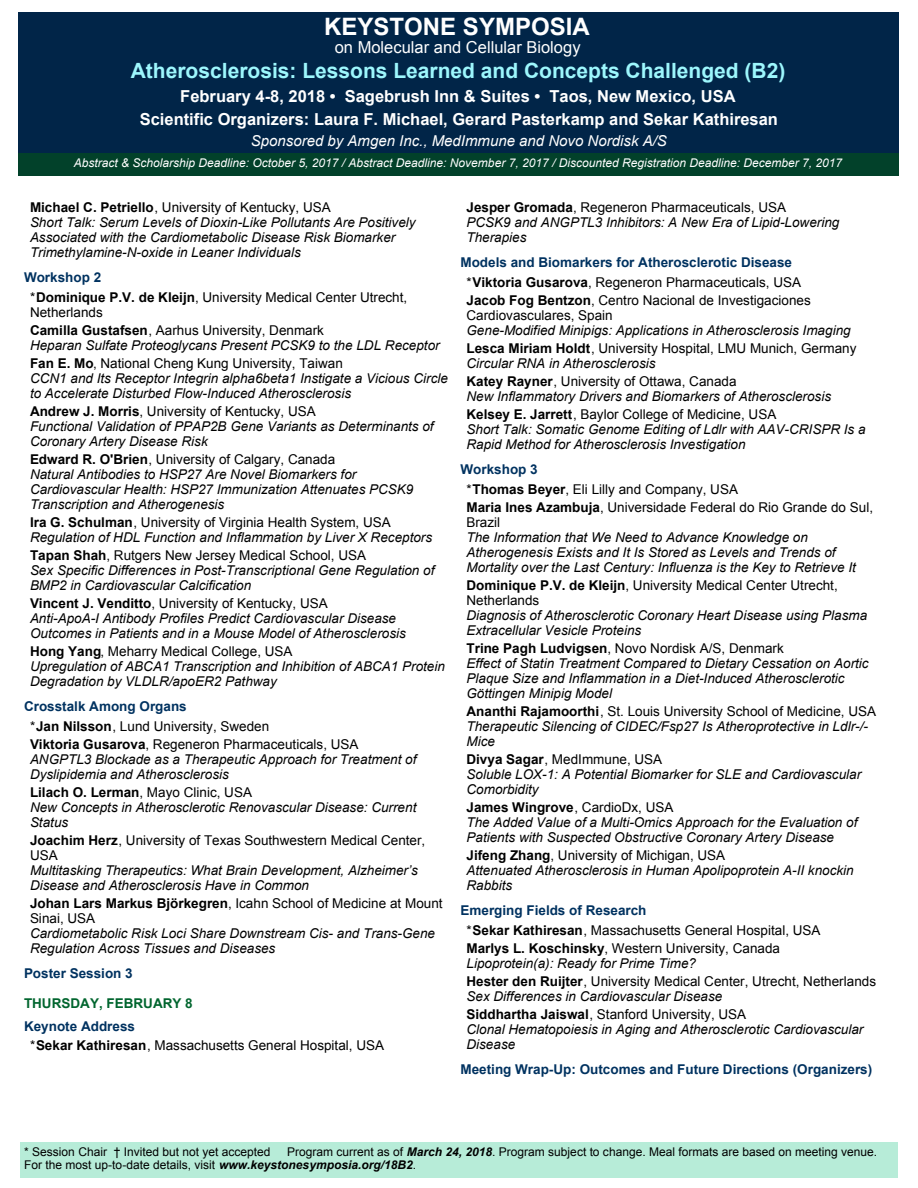
<style>
.page{position:relative;width:918px;height:1188px;background:#fff}
.page>*{position:absolute;margin:0;border:0;box-sizing:border-box;transform-origin:0 0}
.t1{font:700 24px "Arial";color:#fff}
.t2{font:700 21px "Arial";color:#9df7fd}
.t3{font:700 16.5px/22.5px "Arial";color:#fff;text-align:center}
.t4{font:16.5px "Arial";color:#fff}
.t5{font:italic 15px "Arial";color:#fff}
.t6{font:italic 13.5px/15px "Arial";color:#000}
.t7{font:13.5px/15px "Arial";color:#000}
.t8{font:700 13.5px/19.5px "Arial";color:#003260}
.t9{font:700 13.5px "Arial";color:#00652e}
.t10{font:12px/13.5px "Arial";color:#000}
.t11{font:italic 12px "Arial";color:#fff}
.s1{font-weight:700;font-style:normal}
.s2{font-style:normal}
.s3{font-weight:700;color:#003260}
.s4{font-weight:700}
.s5{font-weight:400;color:#000}
.s6{color:#000}
.s7{font-style:italic}
.s8{font-weight:700;font-style:italic}
</style>
<div class="page">
<div style="left:20px;top:1142px;width:877px;height:36px;background:#b7ecd8"></div>
<div style="left:18px;top:12px;width:881px;height:141px;background:#012548"></div>
<div style="left:18px;top:153px;width:881px;height:23px;background:#02412a"></div>
<h1 class="t1" style="left:324px;top:17px;width:267px">KEYSTONE SYMPOSIA</h1>
<p class="t4" style="left:335px;top:40px;width:247px">on Molecular and Cellular Biology</p>
<h2 class="t2" style="left:131px;top:63px;width:656px">Atherosclerosis: Lessons Learned and Concepts Challenged (B2)</h2>
<p class="t3" style="left:140px;top:86px;width:640px">February 4-8, 2018 • Sagebrush Inn &amp; Suites • Taos, New Mexico, USA<br>Scientific Organizers: Laura F. Michael, Gerard Pasterkamp and Sekar Kathiresan</p>
<p class="t5" style="left:251px;top:135px;width:418px">Sponsored by Amgen Inc., MedImmune and Novo Nordisk A/S</p>
<p class="t11" style="left:74px;top:158px;width:770px">Abstract &amp; Scholarship Deadline: October 5, 2017 / Abstract Deadline: November 7, 2017 / Discounted Registration Deadline: December 7, 2017</p>
<p class="t6" style="left:30px;top:200px;width:387px"><span class="s1">Michael C. Petriello</span><span class="s2">, University of Kentucky, USA<br></span>Short Talk: Serum Levels of Dioxin-Like Pollutants Are Positively Associated with the Cardiometabolic Disease Risk Biomarker Trimethylamine-N-oxide in Leaner Individuals</p>
<p class="t7" style="left:30px;top:269px;width:379px;line-height:19.5px;text-indent:-6px"><span class="s3">Workshop 2<br></span>*<span class="s4">Dominique P.V. de Kleijn</span>, University Medical Center Utrecht,</p>
<p class="t7" style="left:30px;top:304px;width:296px;line-height:18px">Netherlands<br><span class="s4">Camilla Gustafsen</span>, Aarhus University, Denmark</p>
<p class="t6" style="left:30px;top:337px;width:411px;line-height:18px">Heparan Sulfate Proteoglycans Present PCSK9 to the LDL Receptor<br><span class="s1">Fan E. Mo</span><span class="s2">, National Cheng Kung University, Taiwan</span></p>
<p class="t6" style="left:30px;top:371px;width:419px">CCN1 and Its Receptor Integrin alpha6beta1 Instigate a Vicious Circle to Accelerate Disturbed Flow-Induced Atherosclerosis</p>
<p class="t6" style="left:30px;top:404px;width:405px"><span class="s1">Andrew J. Morris</span><span class="s2">, University of Kentucky, USA<br></span>Functional Validation of PPAP2B Gene Variants as Determinants of<br>Coronary Artery Disease Risk</p>
<p class="t6" style="left:30px;top:452px;width:385px"><span class="s1">Edward R. O'Brien</span><span class="s2">, University of Calgary, Canada<br></span>Natural Antibodies to HSP27 Are Novel Biomarkers for Cardiovascular Health: HSP27 Immunization Attenuates PCSK9<br>Transcription and Atherogenesis</p>
<p class="t6" style="left:30px;top:515px;width:404px"><span class="s1">Ira G. Schulman</span><span class="s2">, University of Virginia Health System, USA<br></span>Regulation of HDL Function and Inflammation by Liver X Receptors</p>
<p class="t6" style="left:30px;top:548px;width:406px"><span class="s1">Tapan Shah</span><span class="s2">, Rutgers New Jersey Medical School, USA<br></span>Sex Specific Differences in Post-Transcriptional Gene Regulation of<br>BMP2 in Cardiovascular Calcification</p>
<p class="t6" style="left:30px;top:596px;width:377px"><span class="s1">Vincent J. Venditto</span><span class="s2">, University of Kentucky, USA<br></span>Anti-ApoA-I Antibody Profiles Predict Cardiovascular Disease<br>Outcomes in Patients and in a Mouse Model of Atherosclerosis</p>
<p class="t6" style="left:30px;top:644px;width:416px"><span class="s1">Hong Yang</span><span class="s2">, Meharry Medical College, USA<br></span>Upregulation of ABCA1 Transcription and Inhibition of ABCA1 Protein<br>Degradation by VLDLR/apoER2 Pathway</p>
<p class="t7" style="left:30px;top:698px;width:241px;line-height:19.5px;text-indent:-6px"><span class="s3">Crosstalk Among Organs<br></span>*<span class="s4">Jan Nilsson</span>, Lund University, Sweden</p>
<p class="t6" style="left:30px;top:737px;width:388px"><span class="s1">Viktoria Gusarova</span><span class="s2">, Regeneron Pharmaceuticals, USA<br></span>ANGPTL3 Blockade as a Therapeutic Approach for Treatment of<br>Dyslipidemia and Atherosclerosis</p>
<p class="t6" style="left:30px;top:785px;width:388px"><span class="s1">Lilach O. Lerman</span><span class="s2">, Mayo Clinic, USA<br></span>New Concepts in Atherosclerotic Renovascular Disease: Current<br>Status</p>
<p class="t7" style="left:30px;top:834px;width:397px"><span class="s4">Joachim Herz</span>, University of Texas Southwestern Medical Center,<br>USA</p>
<p class="t6" style="left:30px;top:863px;width:389px">Multitasking Therapeutics: What Brain Development, Alzheimer’s<br>Disease and Atherosclerosis Have in Common</p>
<p class="t7" style="left:30px;top:897px;width:414px"><span class="s4">Johan Lars Markus Björkegren</span>, Icahn School of Medicine at Mount<br>Sinai, USA</p>
<p class="t6" style="left:30px;top:926px;width:407px">Cardiometabolic Risk Loci Share Downstream Cis- and Trans-Gene<br>Regulation Across Tissues and Diseases</p>
<p class="t8" style="left:24px;top:965px;width:110px">Poster Session 3</p>
<p class="t9" style="left:24px;top:998px;width:170px">THURSDAY, FEBRUARY 8</p>
<p class="t7" style="left:30px;top:1017px;width:356px;line-height:19.5px;text-indent:-6px"><span class="s3">Keynote Address<br></span>*<span class="s4">Sekar Kathiresan</span>, Massachusetts General Hospital, USA</p>
<p class="t6" style="left:466px;top:200px;width:374px"><span class="s1">Jesper Gromada</span><span class="s2">, Regeneron Pharmaceuticals, USA<br></span>PCSK9 and ANGPTL3 Inhibitors: A New Era of Lipid-Lowering<br>Therapies</p>
<p class="t8" style="left:466px;top:254px;width:336px;text-indent:-6px">Models and Biomarkers for Atherosclerotic Disease <span class="s5">*</span><span class="s6">Viktoria Gusarova</span><span class="s5">, Regeneron Pharmaceuticals, USA</span></p>
<p class="t7" style="left:466px;top:294px;width:346px"><span class="s4">Jacob Fog Bentzon</span>, Centro Nacional de Investigaciones<br>Cardiovasculares, Spain</p>
<p class="t6" style="left:466px;top:322px;width:392px;line-height:18px">Gene-Modified Minipigs: Applications in Atherosclerosis Imaging<br><span class="s1">Lesca Miriam Holdt</span><span class="s2">, University Hospital, LMU Munich, Germany</span></p>
<p class="t6" style="left:466px;top:355px;width:272px;line-height:18px">Circular RNA in Atherosclerosis<br><span class="s1">Katey Rayner</span><span class="s2">, University of Ottawa, Canada</span></p>
<p class="t6" style="left:466px;top:388px;width:366px;line-height:18px">New Inflammatory Drivers and Biomarkers of Atherosclerosis<br><span class="s1">Kelsey E. Jarrett</span><span class="s2">, Baylor College of Medicine, USA</span></p>
<p class="t6" style="left:466px;top:422px;width:401px">Short Talk: Somatic Genome Editing of Ldlr with AAV-CRISPR Is a<br>Rapid Method for Atherosclerosis Investigation</p>
<p class="t7" style="left:466px;top:461px;width:273px;line-height:19.5px;text-indent:-6px"><span class="s3">Workshop 3<br></span>*<span class="s4">Thomas Beyer</span>, Eli Lilly and Company, USA</p>
<p class="t7" style="left:466px;top:501px;width:408px"><span class="s4">Maria Ines Azambuja</span>, Universidade Federal do Rio Grande do Sul,<br>Brazil</p>
<p class="t6" style="left:466px;top:530px;width:391px">The Information that We Need to Advance Knowledge on<br>Atherogenesis Exists and It Is Stored as Levels and Trends of<br>Mortality over the Last Century: Influenza is the Key to Retrieve It</p>
<p class="t7" style="left:466px;top:579px;width:373px"><span class="s4">Dominique P.V. de Kleijn</span>, University Medical Center Utrecht,<br>Netherlands</p>
<p class="t6" style="left:466px;top:608px;width:402px">Diagnosis of Atherosclerotic Coronary Heart Disease using Plasma<br>Extracellular Vesicle Proteins</p>
<p class="t6" style="left:466px;top:641px;width:404px"><span class="s1">Trine Pagh Ludvigsen</span><span class="s2">, Novo Nordisk A/S, Denmark<br></span>Effect of Statin Treatment Compared to Dietary Cessation on Aortic Plaque Size and Inflammation in a Diet-Induced Atherosclerotic Göttingen Minipig Model</p>
<p class="t6" style="left:466px;top:704px;width:411px"><span class="s1">Ananthi Rajamoorthi</span><span class="s2">, St. Louis University School of Medicine, USA<br></span>Therapeutic Silencing of CIDEC/Fsp27 Is Atheroprotective in Ldlr-/-<br>Mice</p>
<p class="t6" style="left:466px;top:752px;width:396px"><span class="s1">Divya Sagar</span><span class="s2">, MedImmune, USA<br></span>Soluble LOX-1: A Potential Biomarker for SLE and Cardiovascular<br>Comorbidity</p>
<p class="t6" style="left:466px;top:800px;width:392px"><span class="s1">James Wingrove</span><span class="s2">, CardioDx, USA<br></span>The Added Value of a Multi-Omics Approach for the Evaluation of<br>Patients with Suspected Obstructive Coronary Artery Disease</p>
<p class="t6" style="left:466px;top:848px;width:389px"><span class="s1">Jifeng Zhang</span><span class="s2">, University of Michigan, USA<br></span>Attenuated Atherosclerosis in Human Apolipoprotein A-II knockin<br>Rabbits</p>
<p class="t7" style="left:466px;top:902px;width:356px;line-height:19.5px;text-indent:-6px"><span class="s3">Emerging Fields of Research<br></span>*<span class="s4">Sekar Kathiresan</span>, Massachusetts General Hospital, USA</p>
<p class="t6" style="left:466px;top:941px;width:315px"><span class="s1">Marlys L. Koschinsky</span><span class="s2">, Western University, Canada<br></span>Lipoprotein(a): Ready for Prime Time?</p>
<p class="t7" style="left:466px;top:975px;width:411px"><span class="s4">Hester den Ruijter</span>, University Medical Center, Utrecht, Netherlands<br><span class="s7">Sex Differences in Cardiovascular Disease</span></p>
<p class="t6" style="left:466px;top:1007px;width:398px"><span class="s1">Siddhartha Jaiswal</span><span class="s2">, Stanford University, USA<br></span>Clonal Hematopoiesis in Aging and Atherosclerotic Cardiovascular<br>Disease</p>
<p class="t8" style="left:460px;top:1061px;width:413px">Meeting Wrap-Up: Outcomes and Future Directions (Organizers)</p>
<p class="t10" style="left:24px;top:1146px;width:248px">* Session Chair † Invited but not yet accepted</p>
<p class="t10" style="left:24px;top:1146px;width:854px;text-indent:263px">Program current as of <span class="s8">March 24, 2018</span>. Program subject to change. Meal formats are based on meeting venue.<br>For the most up-to-date details, visit <span class="s8">www.keystonesymposia.org/18B2</span>.</p>
</div>
